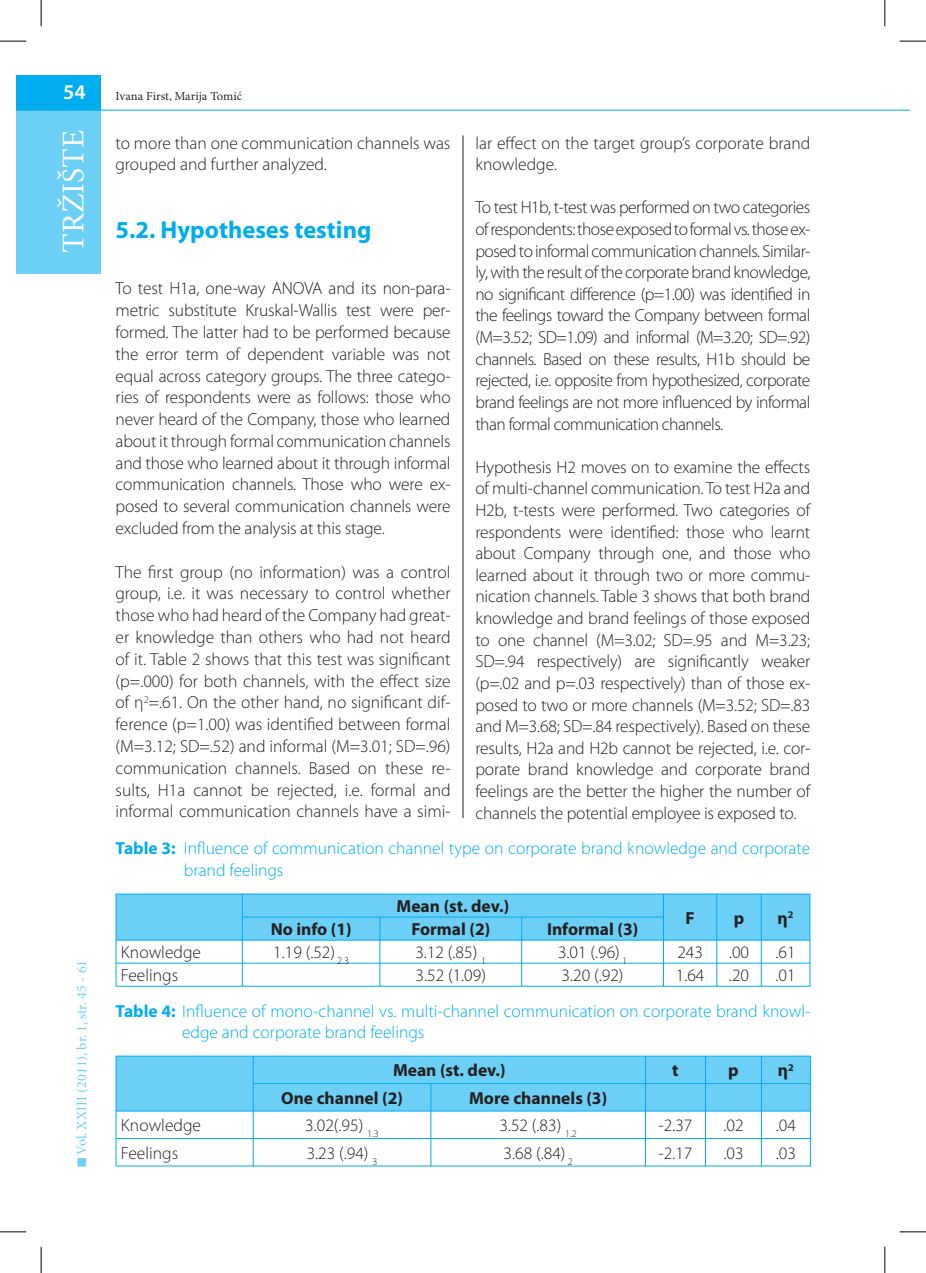
<style>
.page{position:relative;width:926px;height:1273px;background:#fff}
.page>*{position:absolute;margin:0;border:0;box-sizing:border-box;transform-origin:0 0}
.t1{font:31.5px "Minion Pro";color:#fff}
.t2{font:700 24.5px "Myriad Pro";color:#00adef}
.t3{font:600 21px "Myriad Pro";color:#fff}
.t4{font:300 17.5px/21.7px "Myriad Pro";color:#231f20;text-align:justify}
.t5{font:300 17.5px/21.7px "Myriad Pro";color:#00adef}
.t6{font:700 17.5px "Myriad Pro";color:#231f20}
.t7{font:14px "Minion Pro";color:#6ccff6}
.t8{font:12.25px "Minion Pro";color:#231f20}
.s1{font-weight:700}
.s2{color:#231f20}
</style>
<div class="page">
<div style="left:16px;top:101px;width:85px;height:173px;background:#6ccff6"></div>
<hr style="left:16px;top:110px;width:868px;height:1px;background:#00adef">
<div style="left:16px;top:75px;width:85px;height:35px;background:#00adef"></div>
<hr style="left:462px;top:135px;width:1px;height:1032px;background:#231f20">
<svg style="left:884px;top:110px;width:25px;height:1px"></svg>
<div style="left:457px;top:818px;width:12px;height:356px;background:#fff"></div>
<hr style="left:116px;top:893px;width:126px;height:1px;background:#00adef">
<hr style="left:242px;top:893px;width:138px;height:1px;background:#00adef">
<hr style="left:380px;top:893px;width:336px;height:1px;background:#00adef">
<hr style="left:716px;top:893px;width:45px;height:1px;background:#00adef">
<hr style="left:761px;top:893px;width:49px;height:1px;background:#00adef">
<svg style="left:116px;top:894px;width:694px;height:92px"></svg>
<hr style="left:116px;top:986px;width:645px;height:1px;background:#00adef">
<hr style="left:761px;top:986px;width:49px;height:1px;background:#00adef">
<svg style="left:116px;top:1056px;width:695px;height:109px"></svg>
<hr style="left:116px;top:1165px;width:645px;height:1px;background:#00adef">
<hr style="left:761px;top:1165px;width:49px;height:1px;background:#00adef">
<svg style="left:0;top:41px;width:26px;height:1px"></svg>
<svg style="left:899px;top:41px;width:27px;height:1px"></svg>
<svg style="left:0;top:1231px;width:26px;height:1px"></svg>
<svg style="left:899px;top:1231px;width:27px;height:1px"></svg>
<svg style="left:41px;top:0;width:1px;height:26px"></svg>
<svg style="left:41px;top:1247px;width:1px;height:26px"></svg>
<svg style="left:884px;top:0;width:1px;height:26px"></svg>
<svg style="left:884px;top:1247px;width:1px;height:26px"></svg>
<p class="t3" style="left:63px;top:84px;width:24px">54</p>
<p class="t8" style="left:116px;top:91px;width:128px">Ivana First, Marija Tomić</p>
<h1 class="t1" style="left:61px;top:253px;width:124px;rotate:-90deg">TRŽIŠTE</h1>
<p class="t7" style="left:76px;top:1167px;width:209px;rotate:-90deg">■ Vol. XXIII (2011), br. 1, str. 45 - 61</p>
<p class="t4" style="left:475px;top:134px;width:336px">lar effect on the target group’s corporate brand knowledge.</p>
<p class="t4" style="left:475px;top:198px;width:336px">To test H1b, t-test was performed on two categories of respondents: those exposed to formal vs. those ex&shy;posed to informal communication channels. Similar&shy;ly, with the result of the corporate brand knowledge, no significant difference (p=1.00) was identified in the feelings toward the Company between formal (M=3.52; SD=1.09) and informal (M=3.20; SD=.92) channels. Based on these results, H1b should be rejected, i.e. opposite from hypothesized, corporate brand feelings are not more influenced by informal than formal communication channels.</p>
<p class="t4" style="left:475px;top:458px;width:336px">Hypothesis H2 moves on to examine the effects of multi-channel communication. To test H2a and H2b, t-tests were performed. Two categories of respondents were identified: those who learnt about Company through one, and those who learned about it through two or more commu&shy;nication channels. Table 3 shows that both brand knowledge and brand feelings of those exposed to one channel (M=3.02; SD=.95 and M=3.23; SD=.94 respectively) are significantly weaker (p=.02 and p=.03 respectively) than of those ex&shy;posed to two or more channels (M=3.52; SD=.83 and M=3.68; SD=.84 respectively). Based on these results, H2a and H2b cannot be rejected, i.e. cor&shy;porate brand knowledge and corporate brand feelings are the better the higher the number of channels the potential employee is exposed to.</p>
<p class="t5" style="left:184px;top:839px;width:628px;text-indent:-68px"><span class="s1">Table 3:</span> Influence of communication channel type on corporate brand knowledge and corporate brand feelings</p>
<p class="t6" style="left:396px;top:900px;width:114px">Mean (st. dev.)</p>
<p class="t6" style="left:685px;top:911px;width:11px">F</p>
<p class="t6" style="left:733px;top:911px;width:12px">p</p>
<p class="t6" style="left:777px;top:911px;width:17px">η<sup>2</sup></p>
<p class="t4" style="left:116px;top:134px;width:336px">to more than one communication channels was grouped and further analyzed.</p>
<h2 class="t2" style="left:116px;top:220px;width:257px">5.2. Hypotheses testing</h2>
<p class="t4" style="left:116px;top:279px;width:336px">To test H1a, one-way ANOVA and its non-para&shy;metric substitute Kruskal-Wallis test were per&shy;formed. The latter had to be performed because the error term of dependent variable was not equal across category groups. The three catego&shy;ries of respondents were as follows: those who never heard of the Company, those who learned about it through formal communication channels and those who learned about it through informal communication channels. Those who were ex&shy;posed to several communication channels were excluded from the analysis at this stage.</p>
<p class="t4" style="left:116px;top:563px;width:336px">The first group (no information) was a control group, i.e. it was necessary to control whether those who had heard of the Company had great&shy;er knowledge than others who had not heard of it. Table 2 shows that this test was significant (p=.000) for both channels, with the effect size of η<sup>2</sup>=.61. On the other hand, no significant dif&shy;ference (p=1.00) was identified between formal (M=3.12; SD=.52) and informal (M=3.01; SD=.96) communication channels. Based on these re&shy;sults, H1a cannot be rejected, i.e. formal and informal communication channels have a simi-</p>
<p class="t6" style="left:271px;top:923px;width:82px">No info (1)</p>
<p class="t6" style="left:411px;top:923px;width:80px">Formal (2)</p>
<p class="t6" style="left:547px;top:923px;width:93px">Informal (3)</p>
<p class="t4" style="left:121px;top:943px;width:81px">Knowledge</p>
<p class="t4" style="left:273px;top:943px;width:77px">1.19 (.52) <sub>2.3</sub></p>
<p class="t4" style="left:415px;top:943px;width:72px">3.12 (.85) <sub>1</sub></p>
<p class="t4" style="left:558px;top:943px;width:71px">3.01 (.96) <sub>1</sub></p>
<p class="t4" style="left:677px;top:943px;width:27px">243</p>
<p class="t4" style="left:729px;top:943px;width:22px">.00</p>
<p class="t4" style="left:775px;top:943px;width:22px">.61</p>
<p class="t4" style="left:121px;top:966px;width:59px">Feelings</p>
<p class="t4" style="left:415px;top:966px;width:72px">3.52 (1.09)</p>
<p class="t4" style="left:561px;top:966px;width:63px">3.20 (.92)</p>
<p class="t4" style="left:676px;top:966px;width:30px">1.64</p>
<p class="t4" style="left:729px;top:966px;width:22px">.20</p>
<p class="t5" style="left:116px;top:959px;width:696px;line-height:35.4px;text-indent:660px"><span class="s2">.01<br></span><span class="s1">Table 4:</span> Influence of mono-channel vs. multi-channel communication on corporate brand knowl-</p>
<p class="t5" style="left:182px;top:1023px;width:244px">edge and corporate brand feelings</p>
<p class="t6" style="left:393px;top:1064px;width:114px">Mean (st. dev.)</p>
<p class="t6" style="left:672px;top:1064px;width:8px">t</p>
<p class="t6" style="left:728px;top:1064px;width:12px">p</p>
<p class="t6" style="left:778px;top:1064px;width:17px">η<sup>2</sup></p>
<p class="t6" style="left:281px;top:1091px;width:123px">One channel (2)</p>
<p class="t6" style="left:469px;top:1091px;width:140px">More channels (3)</p>
<p class="t4" style="left:121px;top:1116px;width:81px">Knowledge</p>
<p class="t4" style="left:305px;top:1116px;width:75px">3.02(.95) <sub>1.3</sub></p>
<p class="t4" style="left:499px;top:1116px;width:79px">3.52 (.83) <sub>1.2</sub></p>
<p class="t4" style="left:658px;top:1116px;width:35px">-2.37</p>
<p class="t4" style="left:723px;top:1116px;width:22px">.02</p>
<p class="t4" style="left:776px;top:1116px;width:22px">.04</p>
<p class="t4" style="left:121px;top:1144px;width:59px">Feelings</p>
<p class="t4" style="left:307px;top:1144px;width:72px">3.23 (.94) <sub>3</sub></p>
<p class="t4" style="left:503px;top:1144px;width:71px">3.68 (.84) <sub>2</sub></p>
<p class="t4" style="left:658px;top:1144px;width:35px">-2.17</p>
<p class="t4" style="left:723px;top:1144px;width:22px">.03</p>
<p class="t4" style="left:776px;top:1144px;width:22px">.03</p>
</div>
